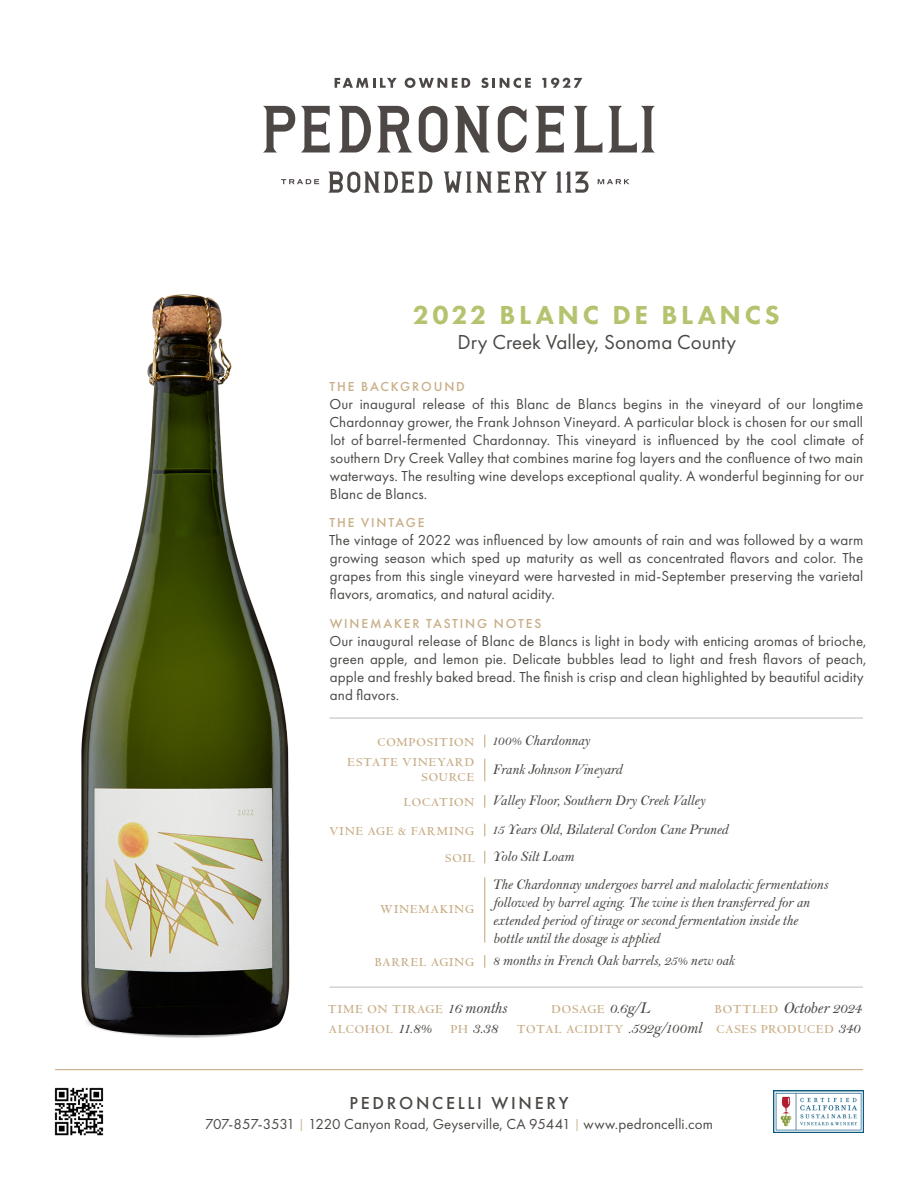
<style>
.page{position:relative;width:918px;height:1188px;background:#fff}
.page>*{position:absolute;margin:0;border:0;box-sizing:border-box;transform-origin:0 0}
.t1{font:800 27px "Futura PT";letter-spacing:.135em;color:#b4c36d}
.t2{font:21px "Futura PT";color:#4b4845}
.t3{font:500 18px "Futura PT";letter-spacing:.15em;color:#4b4845}
.t4{font:15px/18px "Futura PT";letter-spacing:.01em;color:#4a4845;text-align:justify}
.t5{font:15px "Futura PT";letter-spacing:.005em;color:#4b4845}
.t6{font:italic 15px "Bell BQ";letter-spacing:.01em;color:#4b4845}
.t7{font:italic 13.5px/18px "Bell BQ";letter-spacing:.02em;color:#4b4845}
.t8{font:500 13.5px "Futura PT";letter-spacing:.135em;color:#c8ae87}
.t9{font:700 12.75px/15.3px "Centaur";letter-spacing:.075em;color:#c8ae87;text-align:right}
.t10{font:700 12.75px "Centaur";letter-spacing:.095em;color:#c8ae87}
.s1{font-family:"Bell BQ";font-weight:400;font-style:italic;font-size:15px;color:#4b4845}
.s2{font-family:"Centaur";font-weight:700;font-style:normal;font-size:12.75px;color:#c8ae87}
.s3{font-size:12px;color:#c8ae87}
</style>
<div class="page">
<svg style="left:149px;top:1036px;width:79px;height:2px"></svg>
<img style="left:81px;top:294px;width:209px;height:742px">
<svg style="left:263px;top:106px;width:32px;height:46px"></svg>
<svg style="left:301px;top:106px;width:29px;height:46px"></svg>
<svg style="left:339px;top:106px;width:32px;height:46px"></svg>
<svg style="left:377px;top:106px;width:35px;height:46px"></svg>
<svg style="left:419px;top:106px;width:28px;height:46px"></svg>
<svg style="left:454px;top:106px;width:36px;height:46px"></svg>
<svg style="left:535px;top:106px;width:29px;height:46px"></svg>
<svg style="left:574px;top:106px;width:28px;height:46px"></svg>
<svg style="left:608px;top:106px;width:47px;height:46px"></svg>
<svg style="left:498px;top:106px;width:28px;height:47px"></svg>
<svg style="left:328px;top:172px;width:104px;height:21px"></svg>
<svg style="left:444px;top:172px;width:103px;height:21px"></svg>
<svg style="left:556px;top:172px;width:33px;height:21px"></svg>
<svg style="left:281px;top:179px;width:38px;height:5px"></svg>
<svg style="left:598px;top:179px;width:31px;height:5px"></svg>
<svg style="left:335px;top:78px;width:62px;height:10px"></svg>
<svg style="left:405px;top:78px;width:65px;height:10px"></svg>
<svg style="left:481px;top:78px;width:50px;height:10px"></svg>
<svg style="left:542px;top:78px;width:40px;height:10px"></svg>
<hr style="left:55px;top:1069px;width:808px;height:1px;background:#c7ae87">
<img style="left:774px;top:1091px;width:90px;height:41px">
<img style="left:54px;top:1087px;width:50px;height:49px">
<svg style="left:484px;top:735px;width:1px;height:12px"></svg>
<svg style="left:484px;top:824px;width:1px;height:12px"></svg>
<svg style="left:484px;top:795px;width:1px;height:13px"></svg>
<svg style="left:484px;top:851px;width:1px;height:13px"></svg>
<svg style="left:484px;top:955px;width:1px;height:13px"></svg>
<svg style="left:484px;top:759px;width:1px;height:22px"></svg>
<hr style="left:329px;top:987px;width:534px;height:1px;background:#c3c3c2">
<hr style="left:329px;top:718px;width:534px;height:1px;background:#c3c3c2">
<hr style="left:484px;top:877px;width:1px;height:66px;background:#c8ae87">
<h1 class="t1" style="left:413px;top:298px;width:368px">2022 BLANC DE BLANCS</h1>
<h2 class="t2" style="left:458px;top:330px;width:280px">Dry Creek Valley, Sonoma County</h2>
<p class="t8" style="left:330px;top:379px;width:137px">THE BACKGROUND</p>
<p class="t4" style="left:329px;top:395px;width:536px">Our inaugural release of this Blanc de Blancs begins in the vineyard of our longtime Chardonnay grower, the Frank Johnson Vineyard. A particular block is chosen for our small lot of barrel-fermented Chardonnay. This vineyard is influenced by the cool climate of southern Dry Creek Valley that combines marine fog layers and the confluence of two main waterways. The resulting wine develops exceptional quality. A wonderful beginning for our Blanc de Blancs.</p>
<p class="t8" style="left:330px;top:515px;width:96px">THE VINTAGE</p>
<p class="t4" style="left:329px;top:531px;width:536px">The vintage of 2022 was influenced by low amounts of rain and was followed by a warm growing season which sped up maturity as well as concentrated flavors and color. The grapes from this single vineyard were harvested in mid-September preserving the varietal flavors, aromatics, and natural acidity.</p>
<p class="t8" style="left:330px;top:615px;width:213px">WINEMAKER TASTING NOTES</p>
<p class="t4" style="left:329px;top:632px;width:539px;text-align:left">Our inaugural release of Blanc de Blancs is light in body with enticing aromas of brioche, green apple, and lemon pie. Delicate bubbles lead to light and fresh flavors of peach, apple and freshly baked bread. The finish is crisp and clean highlighted by beautiful acidity and flavors.</p>
<p class="t9" style="left:377px;top:734px;width:98px">COMPOSITION</p>
<p class="t7" style="left:492px;top:731px;width:100px">100% Chardonnay</p>
<p class="t9" style="left:348px;top:754px;width:128px">ESTATE VINEYARD<br>SOURCE</p>
<p class="t7" style="left:493px;top:760px;width:131px">Frank Johnson Vineyard</p>
<p class="t9" style="left:404px;top:795px;width:72px">LOCATION</p>
<p class="t7" style="left:493px;top:792px;width:214px">Valley Floor, Southern Dry Creek Valley</p>
<p class="t9" style="left:329px;top:823px;width:146px">VINE AGE &amp; FARMING</p>
<p class="t7" style="left:492px;top:820px;width:238px">15 Years Old, Bilateral Cordon Cane Pruned</p>
<p class="t9" style="left:445px;top:850px;width:31px">SOIL</p>
<p class="t7" style="left:493px;top:848px;width:82px">Yolo Silt Loam</p>
<p class="t10" style="left:380px;top:902px;width:95px">WINEMAKING</p>
<p class="t7" style="left:492px;top:875px;width:337px">The Chardonnay undergoes barrel and malolactic fermentations followed by barrel aging. The wine is then transferred for an extended period of tirage or second fermentation inside the bottle until the dosage is applied</p>
<p class="t9" style="left:375px;top:955px;width:100px">BARREL AGING</p>
<p class="t7" style="left:493px;top:952px;width:243px">8 months in French Oak barrels, 25% new oak</p>
<p class="t9" style="left:328px;top:1001px;width:180px">TIME ON TIRAGE <span class="s1">16 months</span></p>
<p class="t9" style="left:551px;top:1001px;width:100px">DOSAGE <span class="s1">0.6g/L</span></p>
<p class="t6" style="left:715px;top:999px;width:148px"><span class="s2">BOTTLED</span> October 2024</p>
<p class="t9" style="left:329px;top:1021px;width:104px">ALCOHOL <span class="s1">11.8%</span></p>
<p class="t6" style="left:451px;top:1019px;width:48px"><span class="s2">PH</span> 3.38</p>
<p class="t9" style="left:517px;top:1021px;width:345px">TOTAL ACIDITY <span class="s1">.592g/100ml</span> CASES PRODUCED <span class="s1">340</span></p>
<p class="t3" style="left:349px;top:1093px;width:221px">PEDRONCELLI WINERY</p>
<p class="t5" style="left:205px;top:1115px;width:509px">707-857-3531 <span class="s3">|</span> 1220 Canyon Road, Geyserville, CA 95441 <span class="s3">|</span> www.pedroncelli.com</p>
</div>
